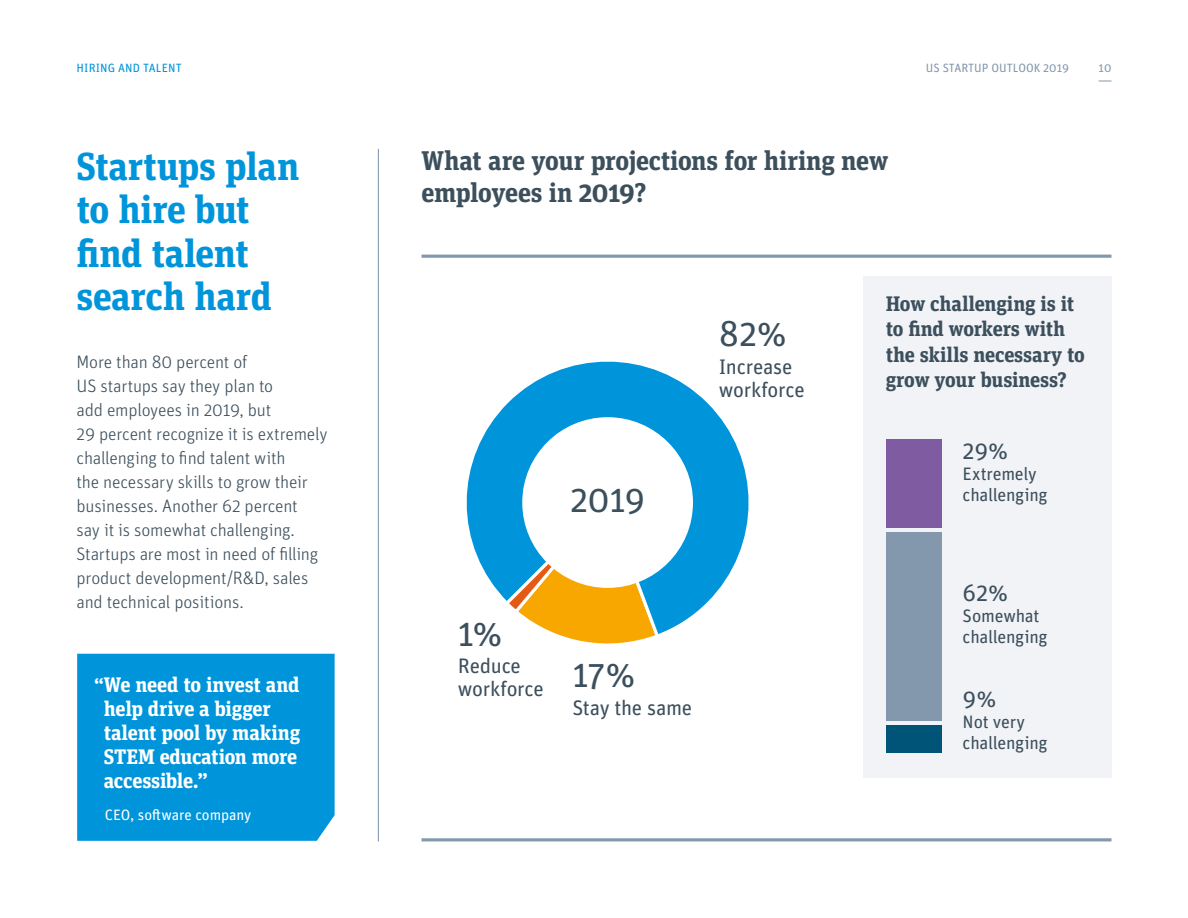
<style>
.page{position:relative;width:1188px;height:918px;background:#fff}
.page>*{position:absolute;margin:0;border:0;box-sizing:border-box;transform-origin:0 0}
.t1{font:700 39px/43.5px "SVB Slab";letter-spacing:-.015em;color:#0095db}
.t2{font:36px "SVB Sans";letter-spacing:-.015em;color:#3c4f5c}
.t3{font:700 27px/31.5px "SVB Slab";letter-spacing:-.01em;color:#3c4f5c}
.t4{font:24px "SVB Sans";color:#3c4f5c}
.t5{font:700 21px/24px "SVB Slab";letter-spacing:-.015em;color:#fff}
.t6{font:700 21px/25.5px "SVB Slab";letter-spacing:-.01em;color:#3c4f5c}
.t7{font:21px/23.1px "SVB Sans";letter-spacing:-.015em;color:#3c4f5c}
.t8{font:300 18px/24px "SVB Sans";letter-spacing:-.015em;color:#3c4f5c}
.t9{font:18px/21px "SVB Sans";letter-spacing:-.015em;color:#3c4f5c}
.t10{font:15px "SVB Sans";letter-spacing:-.005em;color:#fff}
.t11{font:12px "SVB Sans";color:#8498ad}
.t12{font:12px "SVB Sans";letter-spacing:.01em;color:#0095db}
.s1{font-size:19.5px}
</style>
<div class="page">
<hr style="left:378px;top:149px;width:1px;height:692px;background:#8498ad">
<hr style="left:422px;top:255px;width:689px;height:3px;background:#8498ad">
<hr style="left:422px;top:838px;width:689px;height:3px;background:#8498ad">
<svg style="left:466px;top:361px;width:283px;height:272px"></svg>
<svg style="left:502px;top:497px;width:159px;height:147px"></svg>
<div style="left:863px;top:276px;width:248px;height:502px;background:#f2f3f7"></div>
<div style="left:886px;top:725px;width:55px;height:28px;background:#005478"></div>
<div style="left:886px;top:532px;width:55px;height:189px;background:#8498ad"></div>
<div style="left:886px;top:440px;width:55px;height:88px;background:#7f5ba2"></div>
<div style="left:522px;top:417px;width:171px;height:171px;background:#fff;border-radius:50%"></div>
<div style="left:77px;top:654px;width:258px;height:187px;background:#0095db"></div>
<svg style="left:1099px;top:81px;width:12px;height:1px"></svg>
<p class="t12" style="left:77px;top:60px;width:107px">HIRING AND TALENT</p>
<h1 class="t1" style="left:77px;top:142px;width:224px">Startups plan to hire but find talent search hard</h1>
<p class="t8" style="left:77px;top:350px;width:253px">More than 80 percent of<br>US startups say they plan to<br>add employees in 2019, but<br>29 percent recognize it is extremely challenging to find talent with<br>the necessary skills to grow their businesses. Another 62 percent<br>say it is somewhat challenging.<br>Startups are most in need of filling product development/R&amp;D, sales and technical positions.</p>
<p class="t5" style="left:104px;top:671px;width:198px;text-indent:-10px"><span class="s1">“</span>We need to invest and help drive a bigger talent pool by making<br>STEM education more accessible.”</p>
<p class="t10" style="left:105px;top:804px;width:148px">CEO, software company</p>
<h3 class="t3" style="left:422px;top:144px;width:468px">What are your projections for hiring new employees in 2019?</h3>
<p class="t11" style="left:926px;top:60px;width:145px">US STARTUP OUTLOOK 2019</p>
<p class="t11" style="left:1099px;top:60px;width:14px">10</p>
<h2 class="t2" style="left:570px;top:475px;width:77px">2019</h2>
<h2 class="t2" style="left:719px;top:309px;width:70px">82%</h2>
<p class="t7" style="left:719px;top:354px;width:87px">Increase workforce</p>
<h2 class="t2" style="left:458px;top:608px;width:46px">1%</h2>
<p class="t7" style="left:458px;top:653px;width:179px">Reduce<br>workforce <sup>17%</sup></p>
<p class="t7" style="left:572px;top:695px;width:121px">Stay the same</p>
<p class="t6" style="left:886px;top:290px;width:201px">How challenging is it to find workers with the skills necessary to grow your business?</p>
<h3 class="t4" style="left:963px;top:434px;width:47px">29%</h3>
<p class="t9" style="left:963px;top:462px;width:87px">Extremely challenging</p>
<h3 class="t4" style="left:963px;top:576px;width:47px">62%</h3>
<p class="t9" style="left:963px;top:605px;width:87px">Somewhat challenging</p>
<h3 class="t4" style="left:963px;top:682px;width:35px">9%</h3>
<p class="t9" style="left:963px;top:711px;width:87px">Not very challenging</p>
</div>
